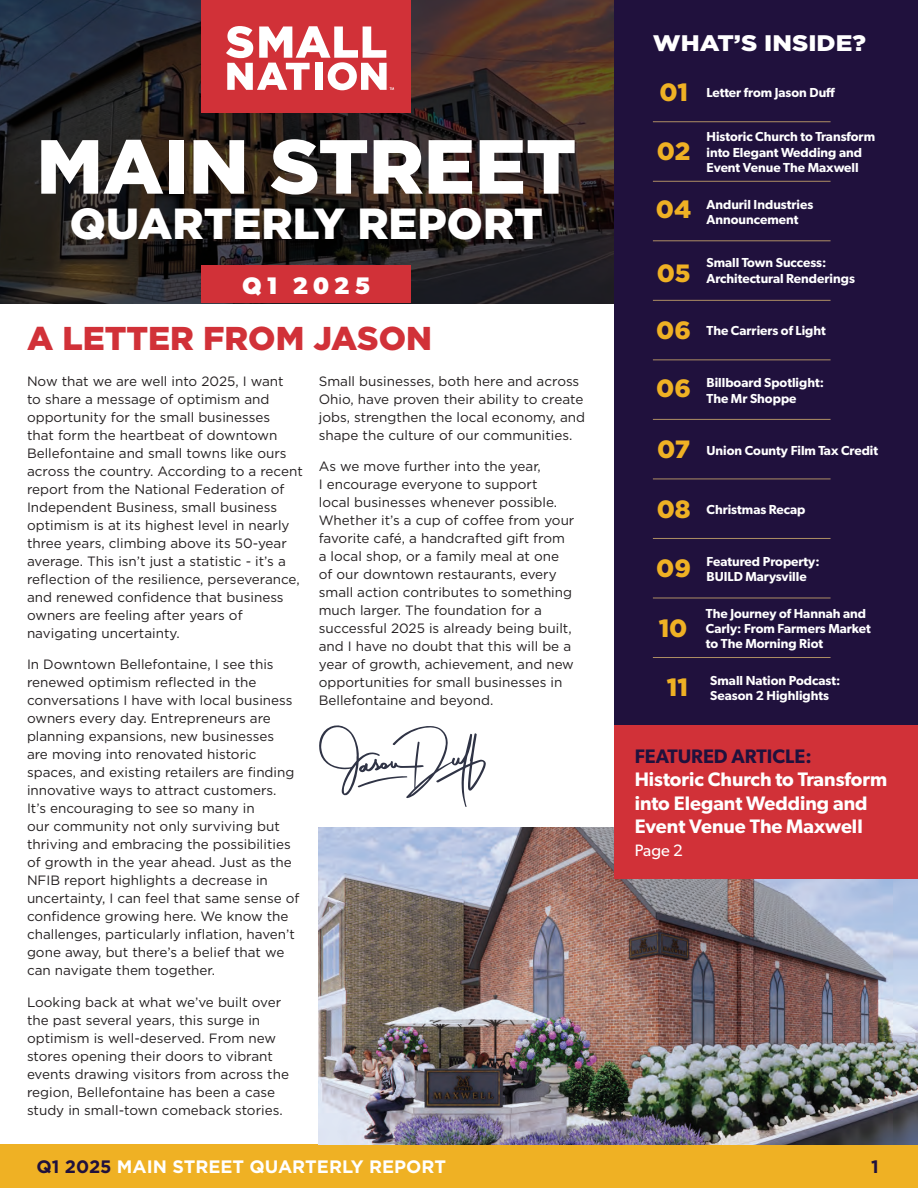
<style>
.page{position:relative;width:918px;height:1188px;background:#fff}
.page>*{position:absolute;margin:0;border:0;box-sizing:border-box;transform-origin:0 0}
.t1{font:900 76.5px "Gotham";color:#fff}
.t2{font:900 43.5px "Gotham";color:#fff}
.t3{font:900 33px "Gotham";color:#d13138}
.t4{font:900 24.9px "Gotham";color:#efb124}
.t5{font:700 24px "Gibson";letter-spacing:.2em;color:#fff}
.t6{font:900 22.5px "Gotham";color:#fff;scale:1.11 1}
.t7{font:600 19.65px/23.1px "Gibson";color:#fff}
.t8{font:600 19.65px "Gibson";color:#20113d}
.t9{font:700 18px "Gotham";color:#fff}
.t10{font:700 18px "Gotham";color:#20113d}
.t11{font:16.5px "Gibson";color:#fff}
.t12{font:13.5px/18px "Gotham";color:#231f20}
.t13{font:600 13.05px/15.5px "Gibson";color:#fff}
.s1{font-family:"Gotham";font-weight:900;font-size:24.9px;color:#efb124}
.s2{color:#20113d}
</style>
<div class="page">
<div style="left:0;top:1144px;width:918px;height:44px;background:#efb124"></div>
<img style="left:319px;top:828px;width:599px;height:317px">
<img style="left:0;top:0;width:615px;height:303px">
<div style="left:202px;top:0;width:209px;height:112px;background:#d13138"></div>
<svg style="left:226px;top:26px;width:168px;height:64px"></svg>
<div style="left:202px;top:266px;width:209px;height:37px;background:#d13138"></div>
<div style="left:615px;top:725px;width:303px;height:154px;background:#d13138"></div>
<div style="left:615px;top:0;width:303px;height:725px;background:#20113d"></div>
<hr style="left:653px;top:121px;width:178px;height:1px;background:#ae8f64">
<hr style="left:653px;top:181px;width:178px;height:1px;background:#ae8f64">
<hr style="left:653px;top:241px;width:178px;height:1px;background:#ae8f64">
<hr style="left:653px;top:300px;width:178px;height:1px;background:#ae8f64">
<hr style="left:653px;top:479px;width:178px;height:1px;background:#ae8f64">
<hr style="left:653px;top:538px;width:178px;height:1px;background:#ae8f64">
<hr style="left:653px;top:360px;width:178px;height:1px;background:#ae8f64">
<hr style="left:653px;top:598px;width:178px;height:1px;background:#ae8f64">
<hr style="left:653px;top:657px;width:178px;height:1px;background:#ae8f64">
<hr style="left:653px;top:419px;width:178px;height:1px;background:#ae8f64">
<svg style="left:319px;top:725px;width:167px;height:82px"></svg>
<h1 class="t1" style="left:37px;top:114px;width:541px">MAIN STREET</h1>
<h2 class="t2" style="left:70px;top:193px;width:475px">QUARTERLY REPORT</h2>
<h3 class="t5" style="left:242px;top:272px;width:130px">Q1 2025</h3>
<h3 class="t3" style="left:27px;top:316px;width:407px">A LETTER FROM JASON</h3>
<p class="t12" style="left:27px;top:372px;width:277px">Now that we are well into 2025, I want<br>to share a message of optimism and opportunity for the small businesses<br>that form the heartbeat of downtown Bellefontaine and small towns like ours across the country. According to a recent report from the National Federation of Independent Business, small business optimism is at its highest level in nearly three years, climbing above its 50-year average. This isn’t just a statistic - it’s a reflection of the resilience, perseverance, and renewed confidence that business owners are feeling after years of navigating uncertainty.</p>
<p class="t12" style="left:27px;top:655px;width:274px">In Downtown Bellefontaine, I see this renewed optimism reflected in the conversations I have with local business owners every day. Entrepreneurs are planning expansions, new businesses<br>are moving into renovated historic spaces, and existing retailers are finding innovative ways to attract customers.<br>It’s encouraging to see so many in<br>our community not only surviving but thriving and embracing the possibilities of growth in the year ahead. Just as the NFIB report highlights a decrease in uncertainty, I can feel that same sense of confidence growing here. We know the challenges, particularly inflation, haven’t gone away, but there’s a belief that we can navigate them together.</p>
<p class="t12" style="left:27px;top:993px;width:264px">Looking back at what we’ve built over the past several years, this surge in optimism is well-deserved. From new stores opening their doors to vibrant events drawing visitors from across the region, Bellefontaine has been a case study in small-town comeback stories.</p>
<p class="t12" style="left:319px;top:372px;width:268px">Small businesses, both here and across Ohio, have proven their ability to create jobs, strengthen the local economy, and shape the culture of our communities.</p>
<p class="t12" style="left:319px;top:457px;width:257px">As we move further into the year,<br>I encourage everyone to support<br>local businesses whenever possible.<br>Whether it’s a cup of coffee from your favorite café, a handcrafted gift from a local shop, or a family meal at one of our downtown restaurants, every small action contributes to something much larger. The foundation for a successful 2025 is already being built, and I have no doubt that this will be a year of growth, achievement, and new opportunities for small businesses in Bellefontaine and beyond.</p>
<h3 class="t6" style="left:653px;top:28px;width:193px">WHAT’S INSIDE?</h3>
<p class="t13" style="left:659px;top:85px;width:177px"><span class="s1">01</span> Letter from Jason Duff</p>
<h3 class="t4" style="left:657px;top:134px;width:35px">02</h3>
<p class="t13" style="left:707px;top:129px;width:170px">Historic Church to Transform into Elegant Wedding and<br>Event Venue The Maxwell</p>
<p class="t13" style="left:707px;top:196px;width:108px;text-indent:-51px"><span class="s1">04</span> Anduril Industries<br>Announcement</p>
<h3 class="t4" style="left:657px;top:256px;width:35px">05</h3>
<p class="t13" style="left:707px;top:255px;width:150px">Small Town Success:<br>Architectural Renderings</p>
<p class="t13" style="left:656px;top:323px;width:171px"><span class="s1">06</span> The Carriers of Light</p>
<p class="t13" style="left:707px;top:375px;width:119px;text-indent:-50px"><span class="s1">06</span> Billboard Spotlight:<br>The Mr Shoppe</p>
<p class="t13" style="left:657px;top:443px;width:222px"><span class="s1">07</span> Union County Film Tax Credit</p>
<p class="t13" style="left:657px;top:501px;width:150px"><span class="s1">08</span> Christmas Recap</p>
<h3 class="t4" style="left:656px;top:551px;width:36px">09</h3>
<p class="t13" style="left:707px;top:553px;width:115px">Featured Property:<br>BUILD Marysville</p>
<h3 class="t4" style="left:659px;top:611px;width:30px">10</h3>
<p class="t13" style="left:706px;top:605px;width:166px">The Journey of Hannah and<br>Carly: From Farmers Market to The Morning Riot</p>
<p class="t13" style="left:710px;top:672px;width:132px;text-indent:-43px"><span class="s1">11</span> Small Nation Podcast:<br>Season 2 Highlights</p>
<h3 class="t8" style="left:635px;top:745px;width:179px">FEATURED ARTICLE:</h3>
<h3 class="t7" style="left:635px;top:768px;width:254px">Historic Church to Transform into Elegant Wedding and<br>Event Venue The Maxwell</h3>
<p class="t11" style="left:635px;top:840px;width:50px">Page 2</p>
<h3 class="t9" style="left:37px;top:1156px;width:411px"><span class="s2">Q1 2025</span> MAIN STREET QUARTERLY REPORT</h3>
<h3 class="t10" style="left:871px;top:1156px;width:9px">1</h3>
</div>
